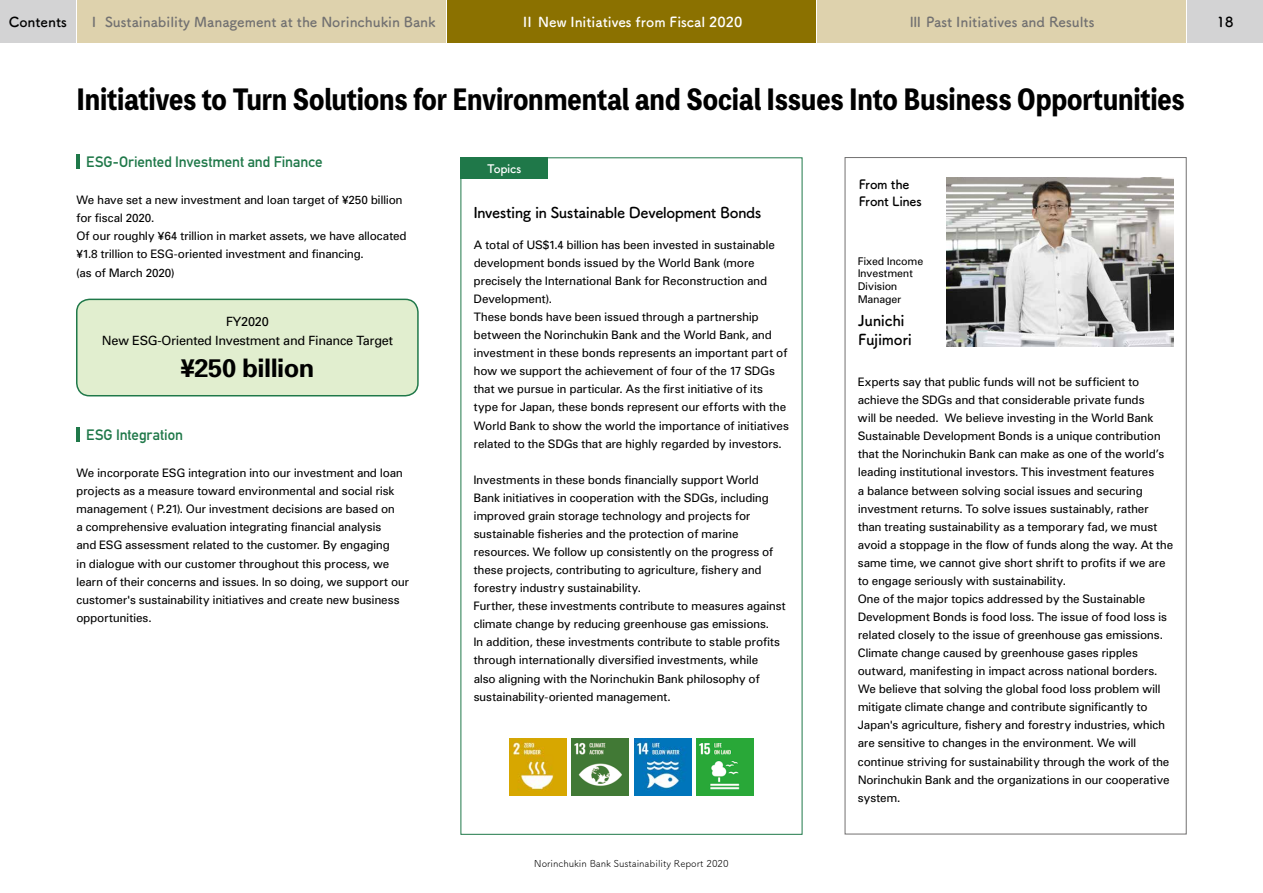
<style>
.page{position:relative;width:1263px;height:893px;background:#fff}
.page>*{position:absolute;margin:0;border:0;box-sizing:border-box;transform-origin:0 0}
.t1{font:800 27.6px "Toppan Bunkyu Midashi Gothic Std N";letter-spacing:-.005em;color:#000;scale:.9 1}
.t2{font:700 25.5px "Univers";letter-spacing:-.02em;color:#000}
.t3{font:14.85px/19.2px "Tsuku A Rd Gothic Std B";letter-spacing:-.025em;color:#000}
.t4{font:700 14.85px "DIN Alternate";letter-spacing:-.005em;color:#1f7849}
.t5{font:700 13.8px "Tsuku A Rd Gothic";color:#727171}
.t6{font:700 13.8px "Tsuku A Rd Gothic";color:#fff}
.t7{font:700 13.8px "Tsuku A Rd Gothic";color:#000}
.t8{font:12.75px/19.2px "Univers";letter-spacing:-.02em;color:#000;text-align:center}
.t9{font:12.75px/17px "Tsuku A Rd Gothic Std B";letter-spacing:-.025em;color:#000}
.t10{font:11.7px/18px "Univers";letter-spacing:-.02em;color:#000}
.t11{font:11.7px "Tsuku A Rd Gothic Std B";letter-spacing:-.025em;color:#fff}
.t12{font:10.65px/12.8px "Univers";letter-spacing:-.015em;color:#000}
.t13{font:9.6px "Tsuku A Rd Gothic";color:#000}
</style>
<div class="page">
<div style="left:77px;top:0;width:369px;height:43px;background:#ded2ad"></div>
<div style="left:817px;top:0;width:368px;height:43px;background:#ded2ad"></div>
<div style="left:1187px;top:0;width:76px;height:43px;background:#d3d3d4"></div>
<div style="left:0;top:0;width:76px;height:43px;background:#d3d3d4"></div>
<div style="left:77px;top:299px;width:341px;height:97px;background:#e1eecf;border-radius:13px"></div>
<div style="left:76px;top:299px;width:343px;height:97px;border:1px solid #1f7849;border-radius:13px"></div>
<div style="left:447px;top:0;width:369px;height:43px;background:#8b7100"></div>
<img style="left:697px;top:739px;width:57px;height:57px">
<img style="left:634px;top:739px;width:57px;height:57px">
<img style="left:572px;top:739px;width:57px;height:57px">
<img style="left:509px;top:739px;width:57px;height:57px">
<img style="left:946px;top:177px;width:228px;height:170px">
<div style="left:461px;top:158px;width:87px;height:21px;background:#1f7849"></div>
<hr style="left:77px;top:154px;width:3px;height:15px;background:#1f7849">
<hr style="left:77px;top:427px;width:3px;height:15px;background:#1f7849">
<p class="t7" style="left:9px;top:11px;width:60px">Contents</p>
<p class="t5" style="left:87px;top:11px;width:350px">Ⅰ Sustainability Management at the Norinchukin Bank</p>
<p class="t5" style="left:908px;top:11px;width:187px">Ⅲ Past Initiatives and Results</p>
<p class="t7" style="left:1217px;top:11px;width:18px">18</p>
<p class="t6" style="left:520px;top:11px;width:223px">Ⅱ New Initiatives from Fiscal 2020</p>
<h1 class="t1" style="left:77px;top:79px;width:1233px">Initiatives to Turn Solutions for Environmental and Social Issues Into Business Opportunities</h1>
<p class="t4" style="left:86px;top:151px;width:238px">ESG-Oriented Investment and Finance</p>
<p class="t10" style="left:76px;top:190px;width:332px">We have set a new investment and loan target of ¥250 billion for fiscal 2020.<br>Of our roughly ¥64 trillion in market assets, we have allocated ¥1.8 trillion to ESG-oriented investment and financing.<br>(as of March 2020)</p>
<p class="t8" style="left:102px;top:311px;width:293px">FY2020<br>New ESG-Oriented Investment and Finance Target</p>
<h2 class="t2" style="left:181px;top:352px;width:135px">¥250 billion</h2>
<p class="t4" style="left:86px;top:423px;width:98px">ESG Integration</p>
<p class="t10" style="left:76px;top:463px;width:334px">We incorporate ESG integration into our investment and loan projects as a measure toward environmental and social risk management (→P.21). Our investment decisions are based on<br>a comprehensive evaluation integrating financial analysis<br>and ESG assessment related to the customer. By engaging<br>in dialogue with our customer throughout this process, we learn of their concerns and issues. In so doing, we support our customer's sustainability initiatives and create new business opportunities.</p>
<p class="t11" style="left:487px;top:159px;width:36px">Topics</p>
<p class="t3" style="left:473px;top:202px;width:289px">Investing in Sustainable Development Bonds</p>
<p class="t10" style="left:473px;top:236px;width:317px">A total of US$1.4 billion has been invested in sustainable development bonds issued by the World Bank (more precisely the International Bank for Reconstruction and Development).<br>These bonds have been issued through a partnership between the Norinchukin Bank and the World Bank, and investment in these bonds represents an important part of how we support the achievement of four of the 17 SDGs that we pursue in particular. As the first initiative of its type for Japan, these bonds represent our efforts with the World Bank to show the world the importance of initiatives related to the SDGs that are highly regarded by investors.</p>
<p class="t10" style="left:473px;top:470px;width:314px">Investments in these bonds financially support World Bank initiatives in cooperation with the SDGs, including improved grain storage technology and projects for sustainable fisheries and the protection of marine resources. We follow up consistently on the progress of these projects, contributing to agriculture, fishery and forestry industry sustainability.<br>Further, these investments contribute to measures against climate change by reducing greenhouse gas emissions.<br>In addition, these investments contribute to stable profits through internationally diversified investments, while<br>also aligning with the Norinchukin Bank philosophy of sustainability-oriented management.</p>
<p class="t13" style="left:534px;top:856px;width:196px">Norinchukin Bank Sustainability Report 2020</p>
<p class="t9" style="left:859px;top:175px;width:64px">From the<br>Front Lines</p>
<p class="t12" style="left:858px;top:254px;width:67px">Fixed Income<br>Investment<br>Division<br>Manager</p>
<p class="t3" style="left:858px;top:310px;width:56px">Junichi<br>Fujimori</p>
<p class="t10" style="left:858px;top:373px;width:317px">Experts say that public funds will not be sufficient to achieve the SDGs and that considerable private funds<br>will be needed. We believe investing in the World Bank Sustainable Development Bonds is a unique contribution that the Norinchukin Bank can make as one of the world’s leading institutional investors. This investment features<br>a balance between solving social issues and securing investment returns. To solve issues sustainably, rather than treating sustainability as a temporary fad, we must avoid a stoppage in the flow of funds along the way. At the same time, we cannot give short shrift to profits if we are to engage seriously with sustainability.<br>One of the major topics addressed by the Sustainable Development Bonds is food loss. The issue of food loss is related closely to the issue of greenhouse gas emissions.<br>Climate change caused by greenhouse gases ripples outward, manifesting in impact across national borders.<br>We believe that solving the global food loss problem will mitigate climate change and contribute significantly to Japan's agriculture, fishery and forestry industries, which are sensitive to changes in the environment. We will continue striving for sustainability through the work of the Norinchukin Bank and the organizations in our cooperative system.</p>
</div>
